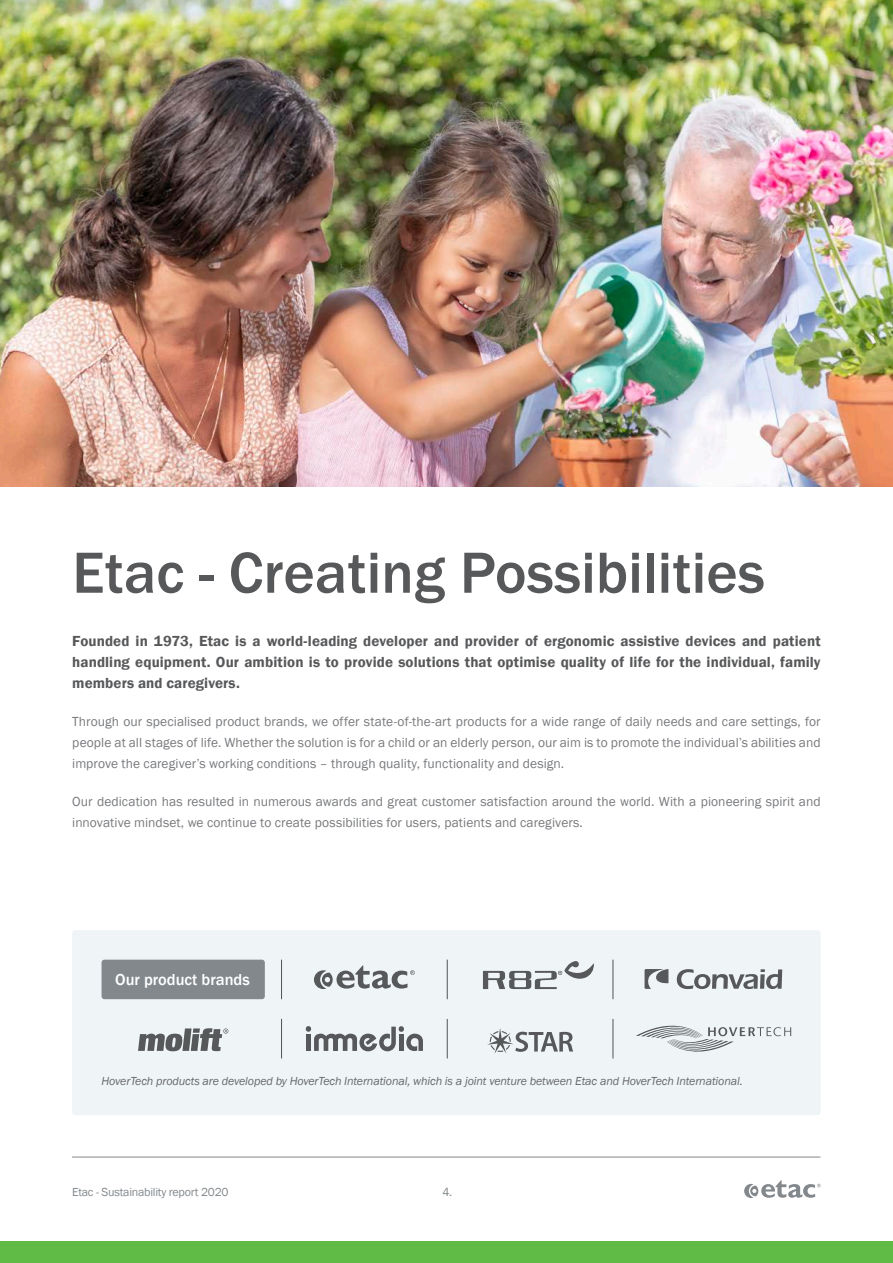
<style>
.page{position:relative;width:893px;height:1263px;background:#fff}
.page>*{position:absolute;margin:0;border:0;box-sizing:border-box;transform-origin:0 0}
.t1{font:500 60px "Franklin Gothic";color:#57585a}
.Header__Toc{font:500 16.35px "Franklin Gothic";color:#fff}
.t2{font:600 15px/21px "Franklin Gothic";letter-spacing:.005em;color:#57585a;text-align:justify}
.Intro{font:13.5px/21px "Franklin Gothic";letter-spacing:.005em;color:#787a7d;text-align:justify}
.t3{font:italic 12px "Franklin Gothic";letter-spacing:-.01em;color:#57585a}
.t4{font:12px "Franklin Gothic";letter-spacing:-.02em;color:#83888c}
</style>
<div class="page">
<img style="left:0;top:0;width:893px;height:487px">
<div style="left:72px;top:930px;width:749px;height:185px;background:#eef4f7;border-radius:3px"></div>
<svg style="left:636px;top:1025px;width:155px;height:27px"></svg>
<hr style="left:72px;top:1157px;width:748px;height:1px;background:#83888c">
<svg style="left:744px;top:1180px;width:77px;height:18px"></svg>
<div style="left:0;top:1242px;width:893px;height:21px;background:#60bb46"></div>
<hr style="left:447px;top:960px;width:1px;height:39px;background:#57585a">
<hr style="left:447px;top:1019px;width:1px;height:39px;background:#57585a">
<hr style="left:281px;top:960px;width:1px;height:39px;background:#57585a">
<hr style="left:281px;top:1019px;width:1px;height:39px;background:#57585a">
<hr style="left:612px;top:960px;width:1px;height:39px;background:#57585a">
<hr style="left:612px;top:1019px;width:1px;height:39px;background:#57585a">
<div style="left:102px;top:960px;width:163px;height:39px;background:#83888c;border-radius:3px"></div>
<svg style="left:306px;top:1026px;width:117px;height:25px"></svg>
<div style="left:306px;top:1034px;width:5px;height:17px;background:#57585a"></div>
<svg style="left:314px;top:965px;width:101px;height:24px"></svg>
<svg style="left:138px;top:1028px;width:90px;height:23px"></svg>
<svg style="left:487px;top:1028px;width:86px;height:26px"></svg>
<svg style="left:644px;top:969px;width:24px;height:20px"></svg>
<svg style="left:676px;top:969px;width:106px;height:20px"></svg>
<svg style="left:483px;top:961px;width:111px;height:28px"></svg>
<p class="t1" style="left:72px;top:536px;width:694px">Etac - Creating Possibilities</p>
<p class="t2" style="left:72px;top:630px;width:750px">Founded in 1973, Etac is a world-leading developer and provider of ergonomic assistive devices and patient handling equipment. Our ambition is to provide solutions that optimise quality of life for the individual, family members and caregivers.</p>
<p class="Intro" style="left:72px;top:711px;width:750px">Through our specialised product brands, we offer state-of-the-art products for a wide range of daily needs and care settings, for people at all stages of life. Whether the solution is for a child or an elderly person, our aim is to promote the individual’s abilities and improve the caregiver’s working conditions – through quality, functionality and design.</p>
<p class="Intro" style="left:72px;top:791px;width:750px">Our dedication has resulted in numerous awards and great customer satisfaction around the world. With a pioneering spirit and innovative mindset, we continue to create possibilities for users, patients and caregivers.</p>
<p class="Header__Toc" style="left:115px;top:969px;width:136px">Our product brands</p>
<p class="t3" style="left:102px;top:1073px;width:643px">HoverTech products are developed by HoverTech International, which is a joint venture between Etac and HoverTech International.</p>
<p class="t4" style="left:72px;top:1185px;width:158px">Etac - Sustainability report 2020</p>
<p class="t4" style="left:442px;top:1185px;width:11px">4.</p>
</div>
